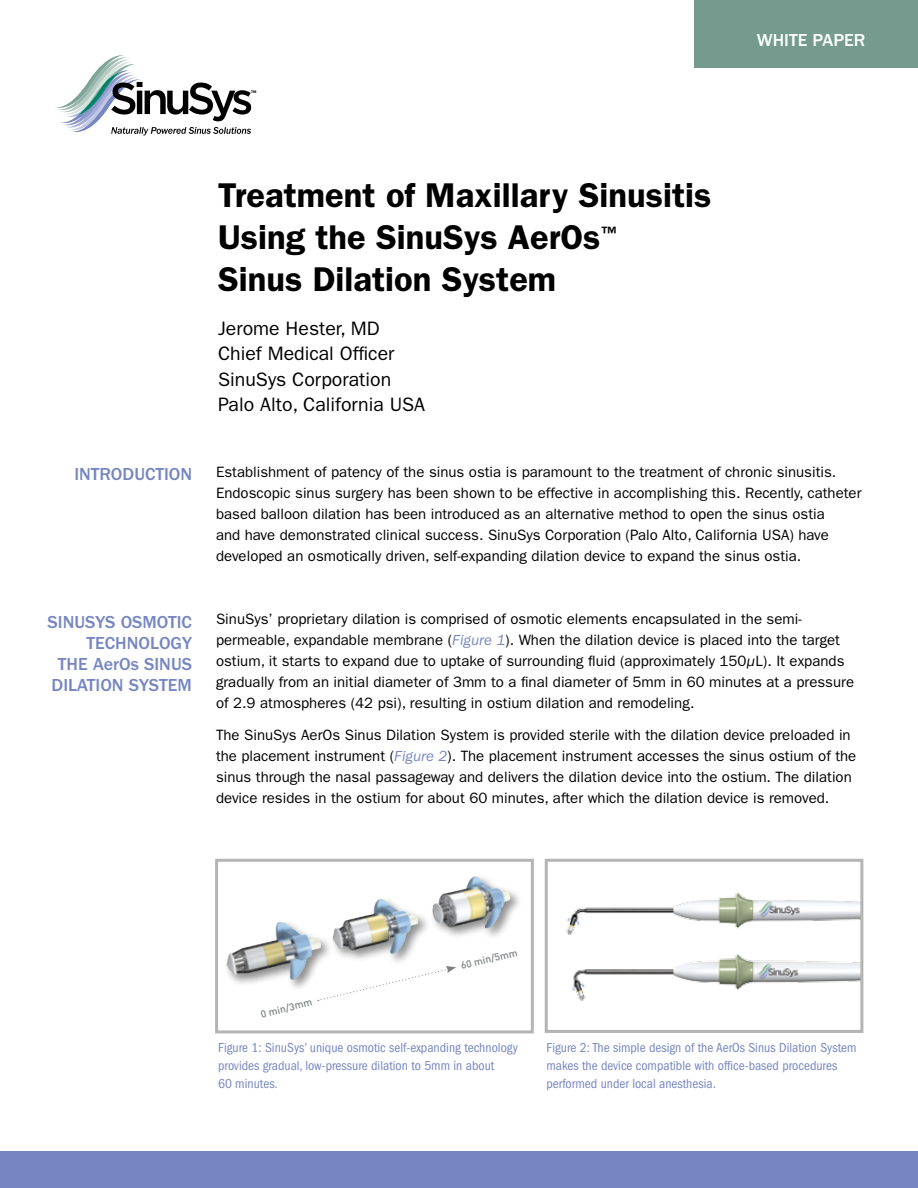
<style>
.page{position:relative;width:918px;height:1188px;background:#fff}
.page>*{position:absolute;margin:0;border:0;box-sizing:border-box;transform-origin:0 0}
.t1{font:600 34.5px/42px "ITC Franklin Gothic Std";color:#000}
.t2{font:19.5px/25.5px "ITC Franklin Gothic Std";color:#000}
.t3{font:500 18px/21px "ITC Franklin Gothic Std";color:#7686c2;text-align:right}
.t4{font:500 18px "ITC Franklin Gothic Std";color:#fff}
.t5{font:15px/21px "ITC Franklin Gothic Std";color:#000}
.t6{font:condensed 13.5px/18px "ITC Franklin Gothic Std";color:#7686c2}
.t7{font:500 10.2px "DIN";color:#7e8183}
.t8{font:500 6.9px "Franklin Gothic";color:#000}
.s1{font-style:italic;color:#7686c2}
.s2{font-style:italic}
</style>
<div class="page">
<div style="left:0;top:1151px;width:918px;height:37px;background:#7686c2"></div>
<div style="left:694px;top:0;width:224px;height:68px;background:#749b8d"></div>
<div style="left:215px;top:859px;width:319px;height:174px;border:3px solid #b5b4b5"></div>
<img style="left:566px;top:892px;width:293px;height:109px">
<div style="left:545px;top:859px;width:318px;height:174px;border:3px solid #b5b4b5"></div>
<svg style="left:318px;top:992px;width:36px;height:9px"></svg>
<img style="left:226px;top:876px;width:286px;height:106px">
<svg style="left:55px;top:55px;width:196px;height:81px"></svg>
<p class="t8" style="left:251px;top:89px;width:7px">™</p>
<p class="t4" style="left:757px;top:30px;width:26px">WHITE</p>
<p class="t4" style="left:813px;top:30px;width:43px">PAPER</p>
<p class="t3" style="left:74px;top:464px;width:119px">INTRODUCTION</p>
<p class="t3" style="left:48px;top:611px;width:146px">SINUSYS OSMOTIC<br>TECHNOLOGY<br>THE AEROS SINUS<br>DILATION SYSTEM</p>
<h1 class="t1" style="left:218px;top:174px;width:495px">Treatment of Maxillary Sinusitis<br>Using the SinuSys AerOs<sup>™<br></sup>Sinus Dilation System</h1>
<h2 class="t2" style="left:218px;top:316px;width:209px">Jerome Hester, MD<br>Chief Medical Officer<br>SinuSys Corporation<br>Palo Alto, California USA</h2>
<p class="t5" style="left:216px;top:461px;width:647px">Establishment of patency of the sinus ostia is paramount to the treatment of chronic sinusitis.<br>Endoscopic sinus surgery has been shown to be effective in accomplishing this. Recently, catheter based balloon dilation has been introduced as an alternative method to open the sinus ostia<br>and have demonstrated clinical success. SinuSys Corporation (Palo Alto, California USA) have developed an osmotically driven, self-expanding dilation device to expand the sinus ostia.</p>
<p class="t5" style="left:216px;top:609px;width:640px">SinuSys’ proprietary dilation is comprised of osmotic elements encapsulated in the semi&shy;permeable, expandable membrane (<span class="s1">Figure 1</span>). When the dilation device is placed into the target ostium, it starts to expand due to uptake of surrounding fluid (approximately 150<span class="s2">µ</span>L). It expands gradually from an initial diameter of 3mm to a final diameter of 5mm in 60 minutes at a pressure of 2.9 atmospheres (42 psi), resulting in ostium dilation and remodeling.</p>
<p class="t5" style="left:216px;top:725px;width:642px">The SinuSys AerOs Sinus Dilation System is provided sterile with the dilation device preloaded in the placement instrument (<span class="s1">Figure 2</span>). The placement instrument accesses the sinus ostium of the sinus through the nasal passageway and delivers the dilation device into the ostium. The dilation device resides in the ostium for about 60 minutes, after which the dilation device is removed.</p>
<p class="t7" style="left:259px;top:1007px;width:54px;rotate:-13deg">0 min/3mm</p>
<p class="t7" style="left:459px;top:959px;width:59px;rotate:-13deg">60 min/5mm</p>
<p class="t6" style="left:218px;top:1039px;width:301px">Figure 1: SinuSys’ unique osmotic self-expanding technology provides gradual, low-pressure dilation to 5mm in about<br>60 minutes.</p>
<p class="t6" style="left:546px;top:1039px;width:312px">Figure 2: The simple design of the AerOs Sinus Dilation System makes the device compatible with office-based procedures performed under local anesthesia.</p>
</div>
